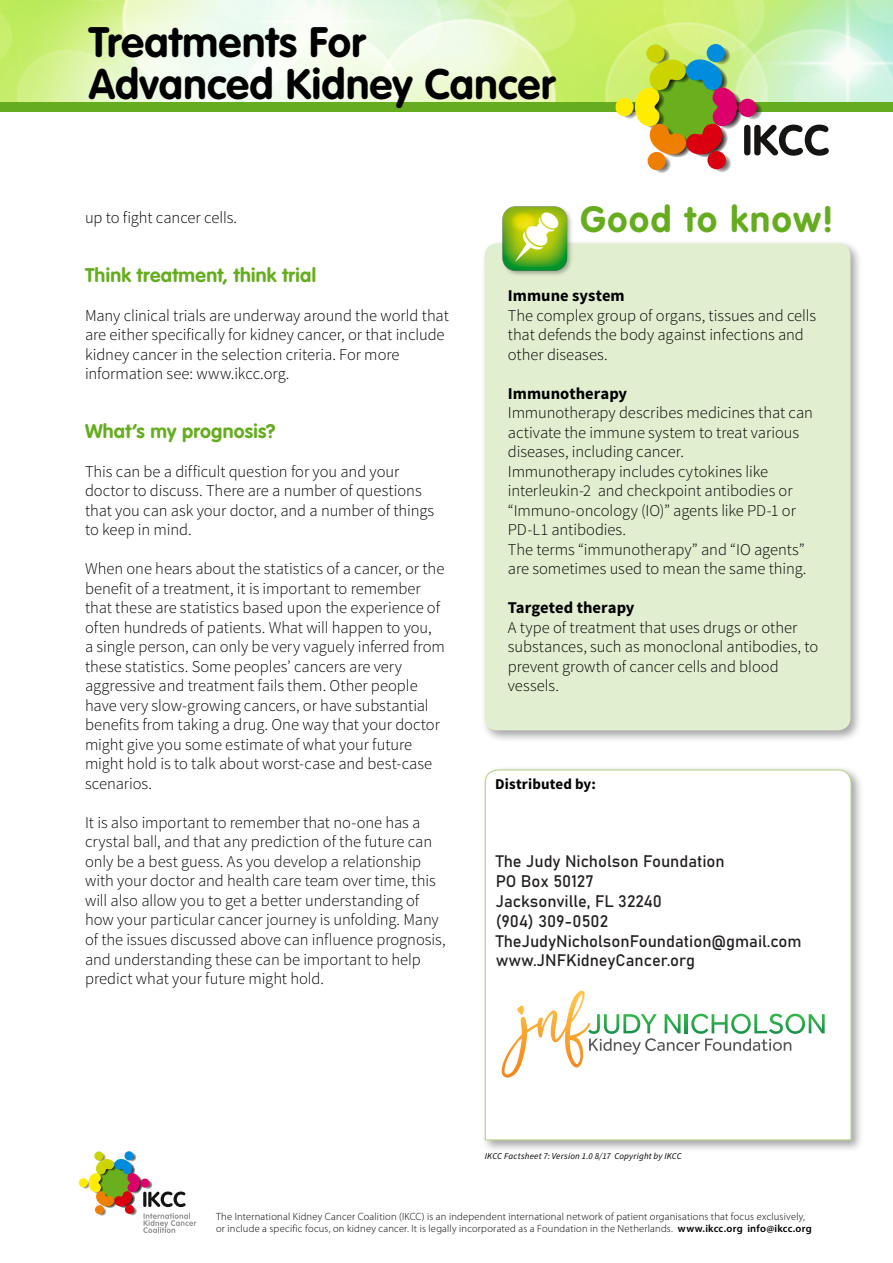
<style>
.page{position:relative;width:893px;height:1263px;background:#fff}
.page>*{position:absolute;margin:0;border:0;box-sizing:border-box;transform-origin:0 0}
.t1{font:700 42px/42px "VAG Rounded";letter-spacing:.01em;color:#000}
.t2{font:700 36px "VAG Rounded";letter-spacing:.045em;color:#65ad1e}
.t3{font:700 19.5px "VAG Rounded";letter-spacing:.015em;color:#65ad1e}
.t4{font:300 16.5px/19.5px "Source Sans Pro";letter-spacing:-.005em;color:#000}
.t5{font:16.5px/19.8px "Bahnschrift";color:#231f20}
.t6{font:700 16.5px "Source Sans Pro";letter-spacing:.005em;color:#000}
.t7{font:700 15px "Source Sans Pro";letter-spacing:.01em;color:#000}
.t8{font:300 10.5px/12px "Myriad Pro";letter-spacing:.02em;color:#000}
.t9{font:italic 9px "Source Sans Pro";letter-spacing:.02em;color:#000}
.s1{font-weight:600}
</style>
<div class="page">
<img style="left:0;top:0;width:893px;height:102px">
<div style="left:0;top:102px;width:893px;height:10px;background:#65ad1e"></div>
<svg style="left:754px;top:125px;width:75px;height:31px"></svg>
<div style="left:744px;top:125px;width:6px;height:30px;background:#151413;border-radius:3px"></div>
<svg style="left:713px;top:154px;width:18px;height:18px"></svg>
<svg style="left:653px;top:155px;width:18px;height:18px"></svg>
<svg style="left:621px;top:101px;width:18px;height:18px"></svg>
<svg style="left:652px;top:48px;width:18px;height:18px"></svg>
<svg style="left:712px;top:47px;width:18px;height:18px"></svg>
<svg style="left:744px;top:102px;width:18px;height:18px"></svg>
<div style="left:707px;top:151px;width:19px;height:18px;background:#da0010;border-radius:50%"></div>
<div style="left:648px;top:152px;width:18px;height:18px;background:#ee7f00;border-radius:50%"></div>
<div style="left:615px;top:98px;width:19px;height:18px;background:#ffec00;border-radius:50%"></div>
<div style="left:646px;top:44px;width:19px;height:19px;background:#ccd400;border-radius:50%"></div>
<div style="left:707px;top:44px;width:18px;height:18px;background:#008ddd;border-radius:50%"></div>
<svg style="left:635px;top:56px;width:108px;height:105px"></svg>
<div style="left:738px;top:99px;width:19px;height:18px;background:#dc006a;border-radius:50%"></div>
<svg style="left:82px;top:1180px;width:9px;height:9px"></svg>
<div style="left:79px;top:1178px;width:9px;height:9px;background:#ffec00;border-radius:50%"></div>
<div style="left:94px;top:1151px;width:9px;height:9px;background:#ccd400;border-radius:50%"></div>
<svg style="left:124px;top:1151px;width:10px;height:9px"></svg>
<svg style="left:89px;top:1157px;width:107px;height:76px"></svg>
<svg style="left:140px;top:1178px;width:10px;height:10px"></svg>
<div style="left:481px;top:765px;width:383px;height:388px;background:#000;opacity:.35"></div>
<svg style="left:484px;top:769px;width:368px;height:372px"></svg>
<div style="left:480px;top:239px;width:383px;height:504px;background:#000;opacity:.35"></div>
<div style="left:485px;top:243px;width:365px;height:487px;background:#e2eed0;border-radius:13px"></div>
<img style="left:495px;top:206px;width:81px;height:69px">
<svg style="left:588px;top:1014px;width:237px;height:40px"></svg>
<svg style="left:502px;top:991px;width:78px;height:87px"></svg>
<h1 class="t1" style="left:89px;top:21px;width:468px">Treatments For<br>Advanced Kidney Cancer</h1>
<p class="t4" style="left:85px;top:208px;width:154px">up to fight cancer cells.</p>
<p class="t3" style="left:85px;top:263px;width:232px">Think treatment, think trial</p>
<p class="t4" style="left:85px;top:306px;width:365px">Many clinical trials are underway around the world that are either specifically for kidney cancer, or that include kidney cancer in the selection criteria. For more information see: www.ikcc.org.</p>
<p class="t3" style="left:85px;top:419px;width:192px">What’s my prognosis?</p>
<p class="t4" style="left:85px;top:462px;width:351px">This can be a difficult question for you and your doctor to discuss. There are a number of questions that you can ask your doctor, and a number of things to keep in mind.</p>
<p class="t4" style="left:85px;top:559px;width:361px">When one hears about the statistics of a cancer, or the benefit of a treatment, it is important to remember that these are statistics based upon the experience of often hundreds of patients. What will happen to you,<br>a single person, can only be very vaguely inferred from these statistics. Some peoples’ cancers are very aggressive and treatment fails them. Other people have very slow-growing cancers, or have substantial benefits from taking a drug. One way that your doctor might give you some estimate of what your future might hold is to talk about worst-case and best-case scenarios.</p>
<p class="t4" style="left:85px;top:813px;width:362px">It is also important to remember that no-one has a crystal ball, and that any prediction of the future can only be a best guess. As you develop a relationship with your doctor and health care team over time, this will also allow you to get a better understanding of how your particular cancer journey is unfolding. Many of the issues discussed above can influence prognosis, and understanding these can be important to help predict what your future might hold.</p>
<h2 class="t2" style="left:580px;top:198px;width:255px">Good to know!</h2>
<p class="t6" style="left:508px;top:285px;width:118px">Immune system</p>
<p class="t4" style="left:508px;top:306px;width:310px">The complex group of organs, tissues and cells that defends the body against infections and other diseases.</p>
<p class="t6" style="left:508px;top:383px;width:121px">Immunotherapy</p>
<p class="t4" style="left:508px;top:403px;width:307px">Immunotherapy describes medicines that can activate the immune system to treat various diseases, including cancer.<br>Immunotherapy includes cytokines like interleukin-2 and checkpoint antibodies or “Immuno-oncology (IO)” agents like PD-1 or PD-L1 antibodies.<br>The terms “immunotherapy” and “IO agents” are sometimes used to mean the same thing.</p>
<p class="t6" style="left:508px;top:597px;width:128px">Targeted therapy</p>
<p class="t4" style="left:508px;top:618px;width:312px">A type of treatment that uses drugs or other substances, such as monoclonal antibodies, to prevent growth of cancer cells and blood vessels.</p>
<p class="t7" style="left:495px;top:774px;width:102px">Distributed by:</p>
<p class="t5" style="left:496px;top:851px;width:307px">The Judy Nicholson Foundation<br>PO Box 50127<br>Jacksonville, FL 32240<br>(904) 309-0502<br>TheJudyNicholsonFoundation@gmail.com www.JNFKidneyCancer.org</p>
<p class="t9" style="left:485px;top:1151px;width:199px">IKCC Factsheet 7: Version 1.0 8/17 Copyright by IKCC</p>
<p class="t8" style="left:216px;top:1211px;width:597px">The International Kidney Cancer Coalition (IKCC) is an independent international network of patient organisations that focus exclusively, or include a specific focus, on kidney cancer. It is legally incorporated as a Foundation in the Netherlands. <span class="s1">www.ikcc.org info@ikcc.org</span></p>
</div>
